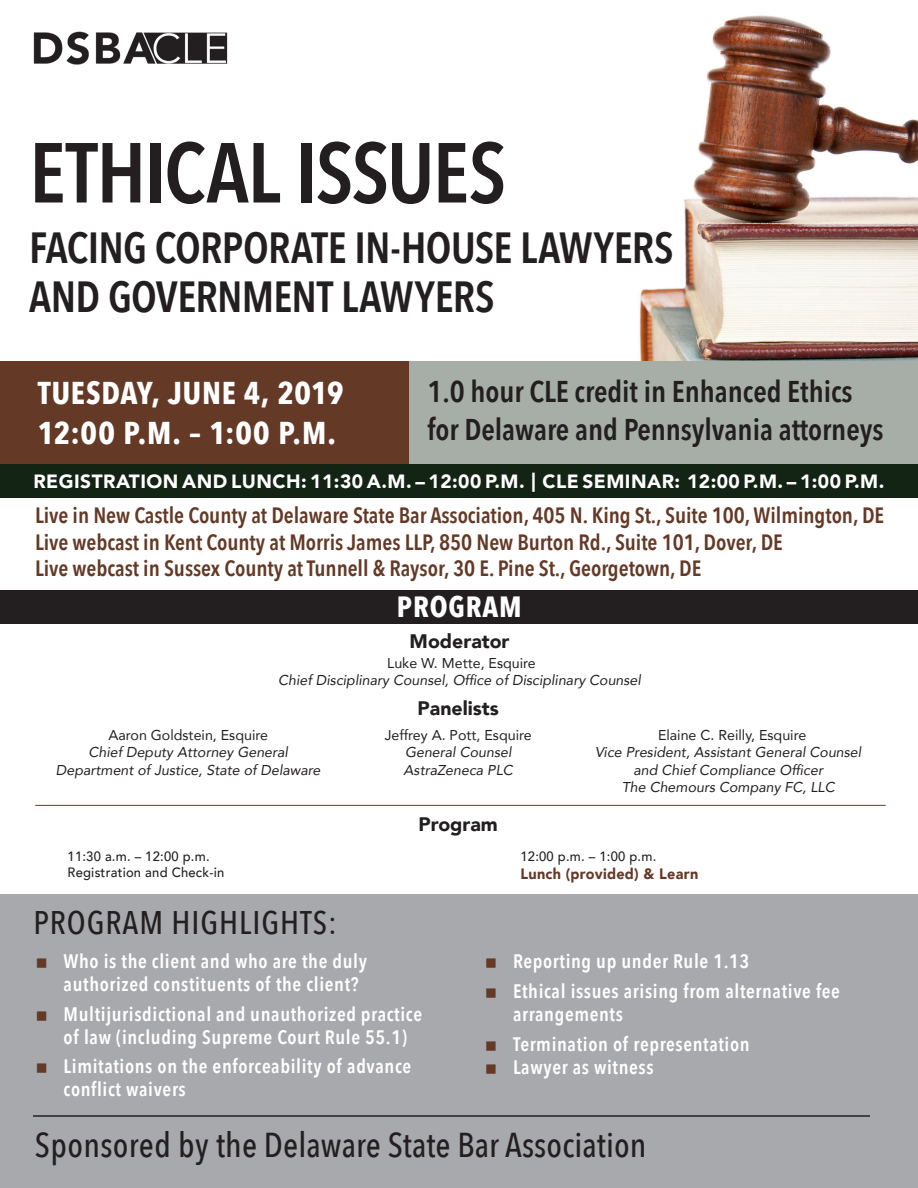
<style>
.page{position:relative;width:918px;height:1188px;background:#fff}
.page>*{position:absolute;margin:0;border:0;box-sizing:border-box;transform-origin:0 0}
.t1{font:600 84px "Avenir Next Condensed";letter-spacing:-.025em;color:#231f20}
.t2{font:600 43.5px/49.8px "Avenir Next Condensed";letter-spacing:-.015em;color:#231f20}
.t3{font:500 34.5px "Avenir Next Condensed";letter-spacing:.005em;color:#231f20}
.t4{font:500 32.7px "Avenir Next Condensed";letter-spacing:.03em;color:#231f20}
.t5{font:700 31.5px/39.6px "Avenir Next Condensed";letter-spacing:.02em;color:#fff}
.t6{font:600 30px "Avenir Next Condensed";letter-spacing:-.005em;color:#231f20}
.t7{font:700 29.25px "Avenir Next Condensed";letter-spacing:.03em;color:#fff}
.t8{font:600 22.2px/26.5px "Avenir Next Condensed";letter-spacing:-.005em;color:#643926}
.t9{font:600 19.5px/23.4px "Avenir Next Condensed";letter-spacing:.03em;color:#fff}
.Name_Large{font:900 19.5px "Avenir";color:#231f20}
.t10{font:900 19.2px "Avenir";letter-spacing:.025em;color:#fff}
.Small_Session{font:900 15px "Avenir";letter-spacing:.02em;color:#643926;scale:.96 1}
.Title{font:italic 14.25px "Avenir";color:#231f20}
.Title-2{font:14.25px "Avenir";color:#231f20}
.Small_Time{font:500 13.5px "Avenir";letter-spacing:.02em;color:#231f20;scale:.96 1}
</style>
<div class="page">
<img style="left:639px;top:15px;width:279px;height:346px">
<div style="left:0;top:590px;width:918px;height:34px;background:#231f20"></div>
<img style="left:33px;top:31px;width:195px;height:34px">
<div style="left:0;top:361px;width:443px;height:133px;background:#643926"></div>
<div style="left:410px;top:361px;width:508px;height:133px;background:#a7aea7"></div>
<div style="left:0;top:464px;width:918px;height:34px;background:#132314"></div>
<hr style="left:35px;top:805px;width:851px;height:1px;background:#643926">
<div style="left:0;top:894px;width:918px;height:294px;background:#a8a9ad"></div>
<hr style="left:33px;top:1115px;width:837px;height:2px;background:#231f20">
<p class="t1" style="left:29px;top:101px;width:479px">ETHICAL ISSUES</p>
<p class="t2" style="left:29px;top:221px;width:646px">FACING CORPORATE IN-HOUSE LAWYERS<br>AND GOVERNMENT LAWYERS</p>
<p class="t5" style="left:38px;top:373px;width:307px">TUESDAY, JUNE 4, 2019<br>12:00 P.M. – 1:00 P.M.</p>
<p class="t6" style="left:428px;top:366px;width:426px">1.0 hour CLE credit in Enhanced Ethics</p>
<p class="t6" style="left:428px;top:403px;width:457px">for Delaware and Pennsylvania attorneys</p>
<p class="t10" style="left:33px;top:465px;width:852px">REGISTRATION AND LUNCH: 11:30 A.M. – 12:00 P.M. | CLE SEMINAR: 12:00 P.M. – 1:00 P.M.</p>
<p class="t8" style="left:35px;top:501px;width:851px">Live in New Castle County at Delaware State Bar Association, 405 N. King St., Suite 100, Wilmington, DE<br>Live webcast in Kent County at Morris James LLP, 850 New Burton Rd., Suite 101, Dover, DE</p>
<p class="t8" style="left:35px;top:555px;width:668px">Live webcast in Sussex County at Tunnell &amp; Raysor, 30 E. Pine St., Georgetown, DE</p>
<p class="t7" style="left:397px;top:589px;width:126px">PROGRAM</p>
<p class="Name_Large" style="left:410px;top:625px;width:101px">Moderator</p>
<p class="Title-2" style="left:387px;top:652px;width:150px">Luke W. Mette, Esquire</p>
<p class="Title" style="left:278px;top:672px;width:364px">Chief Disciplinary Counsel, Office of Disciplinary Counsel</p>
<p class="Title-2" style="left:108px;top:724px;width:161px">Aaron Goldstein, Esquire</p>
<p class="Title" style="left:88px;top:744px;width:201px">Chief Deputy Attorney General</p>
<p class="Title" style="left:56px;top:761px;width:266px">Department of Justice, State of Delaware</p>
<p class="Small_Time" style="left:68px;top:844px;width:149px">11:30 a.m. – 12:00 p.m.</p>
<p class="Small_Time" style="left:68px;top:860px;width:165px">Registration and Check-in</p>
<p class="Name_Large" style="left:418px;top:692px;width:83px">Panelists</p>
<p class="Title-2" style="left:385px;top:724px;width:149px">Jeffrey A. Pott, Esquire</p>
<p class="Title" style="left:405px;top:744px;width:108px">General Counsel</p>
<p class="Title" style="left:404px;top:761px;width:111px">AstraZeneca PLC</p>
<p class="Name_Large" style="left:419px;top:807px;width:81px">Program</p>
<p class="Title-2" style="left:658px;top:724px;width:150px">Elaine C. Reilly, Esquire</p>
<p class="Title" style="left:595px;top:744px;width:268px">Vice President, Assistant General Counsel</p>
<p class="Title" style="left:633px;top:761px;width:191px">and Chief Compliance Officer</p>
<p class="Title" style="left:622px;top:778px;width:215px">The Chemours Company FC, LLC</p>
<p class="Small_Time" style="left:520px;top:844px;width:143px">12:00 p.m. – 1:00 p.m.</p>
<p class="Small_Session" style="left:520px;top:860px;width:187px">Lunch (provided) &amp; Learn</p>
<p class="t4" style="left:33px;top:903px;width:305px">PROGRAM HIGHLIGHTS:</p>
<p class="t9" style="left:64px;top:948px;width:305px">Who is the client and who are the duly authorized constituents of the client?</p>
<p class="t9" style="left:64px;top:1002px;width:360px">Multijurisdictional and unauthorized practice of law (including Supreme Court Rule 55.1)</p>
<p class="t9" style="left:64px;top:1054px;width:349px">Limitations on the enforceability of advance conflict waivers</p>
<p class="t9" style="left:513px;top:948px;width:238px">Reporting up under Rule 1.13</p>
<p class="t9" style="left:513px;top:978px;width:329px">Ethical issues arising from alternative fee arrangements</p>
<p class="t9" style="left:513px;top:1032px;width:238px">Termination of representation</p>
<p class="t9" style="left:513px;top:1055px;width:142px">Lawyer as witness</p>
<p class="t3" style="left:35px;top:1124px;width:613px">Sponsored by the Delaware State Bar Association</p>
</div>
